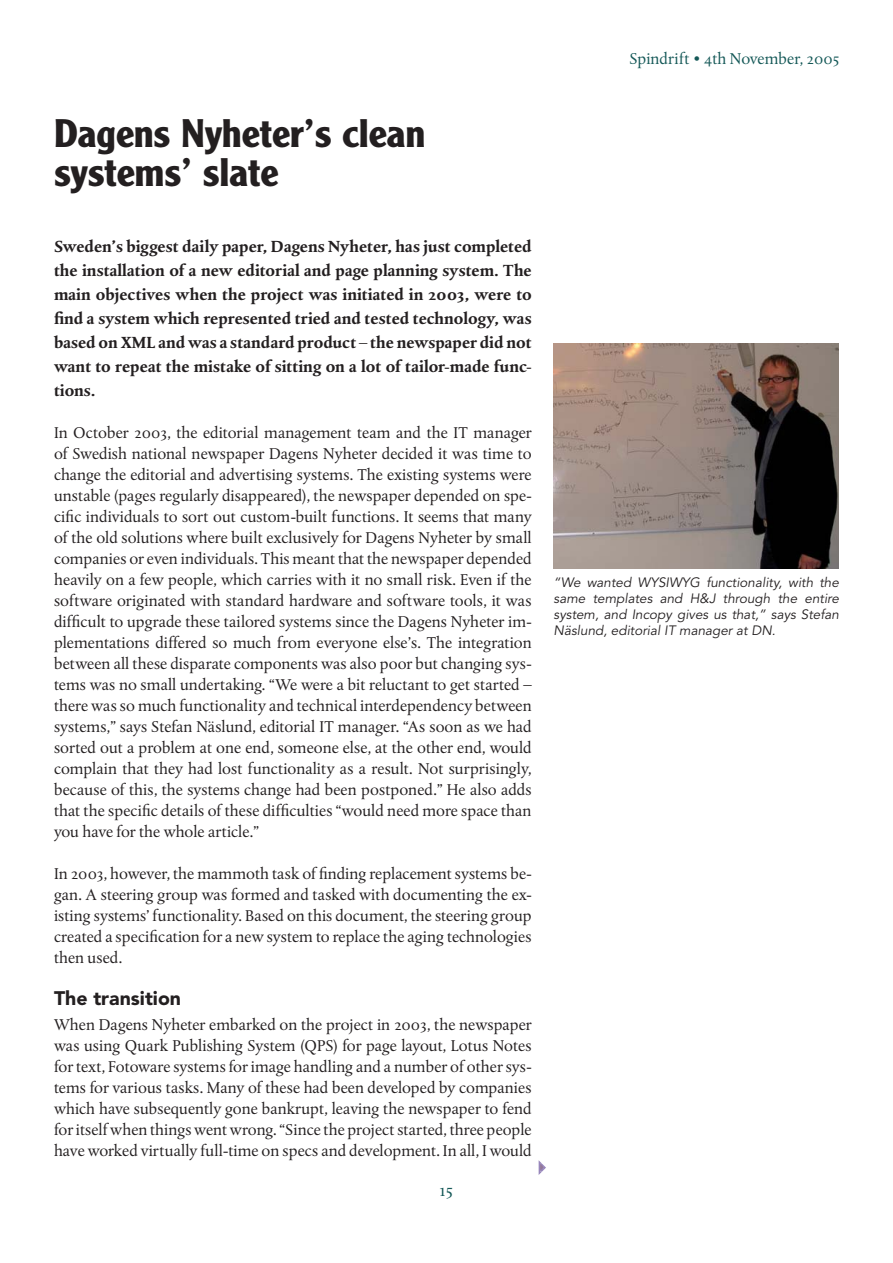
<style>
.page{position:relative;width:893px;height:1263px;background:#fff}
.page>*{position:absolute;margin:0;border:0;box-sizing:border-box;transform-origin:0 0}
.t1{font:700 39px/39px "Clearface Gothic LH";color:#231f20}
.t2{font:900 19.5px "Avenir";color:#231f20}
.t3{font:18px "Albertina MT Regular Os F";color:#145857}
.t4{font:16.5px/21px "Albertina MT Regular Os F";color:#231f20;text-align:justify}
.t5{font:16.5px/24px "Albertina MT Bold Os F";color:#231f20;text-align:justify}
.t6{font:16.5px "Albertina MT Regular Os F";color:#145857}
.t7{font:italic 13.5px/16.2px "Avenir";color:#231f20;text-align:justify}
</style>
<div class="page">
<img style="left:554px;top:344px;width:285px;height:224px">
<svg style="left:539px;top:1161px;width:7px;height:14px"></svg>
<h1 class="t1" style="left:54px;top:117px;width:373px">Dagens Nyheter’s clean systems’ slate</h1>
<p class="t5" style="left:54px;top:235px;width:479px">Sweden’s biggest daily paper, Dagens Nyheter, has just completed the installation of a new editorial and page planning system. The main objectives when the project was initiated in 2003, were to find a system which represented tried and tested technology, was based on XML and was a standard product – the newspaper did not want to repeat the mistake of sitting on a lot of tailor-made func&shy;tions.</p>
<p class="t4" style="left:54px;top:423px;width:479px">In October 2003, the editorial management team and the IT manager of Swedish national newspaper Dagens Nyheter decided it was time to change the editorial and advertising systems. The existing systems were unstable (pages regularly disappeared), the newspaper depended on spe&shy;cific individuals to sort out custom-built functions. It seems that many of the old solutions where built exclusively for Dagens Nyheter by small companies or even individuals. This meant that the newspaper depended heavily on a few people, which carries with it no small risk. Even if the software originated with standard hardware and software tools, it was difficult to upgrade these tailored systems since the Dagens Nyheter im&shy;plementations differed so much from everyone else’s. The integration between all these disparate components was also poor but changing sys&shy;tems was no small undertaking. “We were a bit reluctant to get started – there was so much functionality and technical interdependency between systems,” says Stefan Näslund, editorial IT manager. “As soon as we had sorted out a problem at one end, someone else, at the other end, would complain that they had lost functionality as a result. Not surprisingly, because of this, the systems change had been postponed.” He also adds that the specific details of these difficulties “would need more space than you have for the whole article.”</p>
<p class="t4" style="left:54px;top:864px;width:479px">In 2003, however, the mammoth task of finding replacement systems be&shy;gan. A steering group was formed and tasked with documenting the ex&shy;isting systems’ functionality. Based on this document, the steering group created a specification for a new system to replace the aging technologies then used.</p>
<p class="t2" style="left:54px;top:990px;width:129px">The transition</p>
<p class="t4" style="left:54px;top:1015px;width:479px">When Dagens Nyheter embarked on the project in 2003, the newspaper was using Quark Publishing System (QPS) for page layout, Lotus Notes for text, Fotoware systems for image handling and a number of other sys&shy;tems for various tasks. Many of these had been developed by companies which have subsequently gone bankrupt, leaving the newspaper to fend for itself when things went wrong. “Since the project started, three people have worked virtually full-time on specs and development. In all, I would</p>
<p class="t3" style="left:440px;top:1182px;width:15px">15</p>
<p class="t6" style="left:630px;top:51px;width:212px">Spindrift • 4th November, 2005</p>
<p class="t7" style="left:554px;top:575px;width:287px">“We wanted WYSIWYG functionality, with the same templates and H&amp;J through the entire system, and Incopy gives us that,” says Stefan Näslund, editorial IT manager at DN.</p>
</div>
